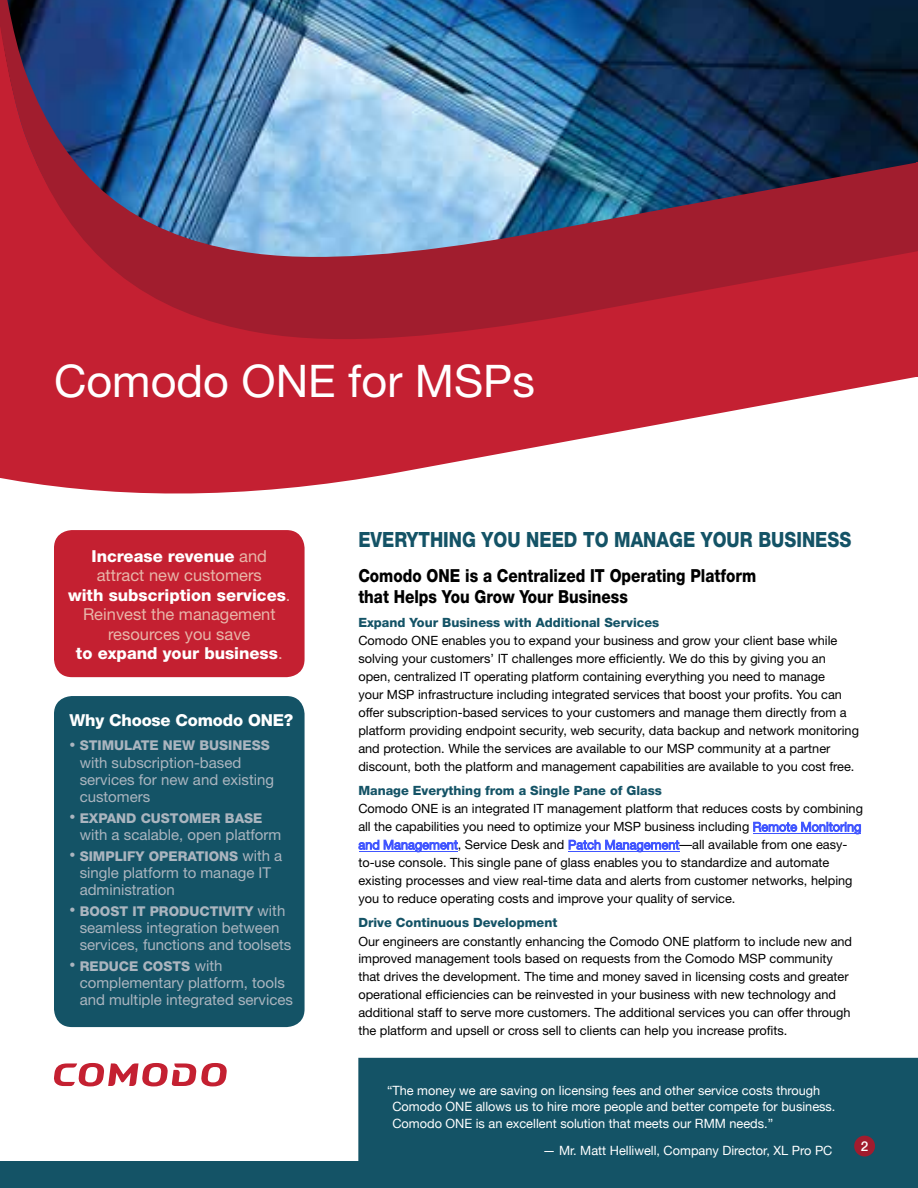
<style>
.page{position:relative;width:918px;height:1188px;background:#fff}
.page>*{position:absolute;margin:0;border:0;box-sizing:border-box;transform-origin:0 0}
.t1{font:45px "Helvetica Neue";color:#fff}
.t2{font:800 21px "Helvetica Neue";color:#145366;scale:.85 1}
.t3{font:800 18px/21px "Helvetica Neue";color:#000;scale:.85 1}
.t4{font:16.5px/19.5px "Helvetica Neue";color:#e8b6a9;text-align:center}
.t5{font:800 16.5px "Helvetica Neue";letter-spacing:-.01em;color:#fff}
.t6{font:15px/17.2px "Helvetica Neue";color:#abb5bf}
.t7{font:800 13.5px "Helvetica Neue";color:#abb5bf}
.t8{font:500 13.5px "Helvetica Neue";color:#fff}
.t9{font:12.75px/18px "Helvetica Neue";color:#000}
.t10{font:12.75px/16.5px "Helvetica Neue";color:#fff}
.t11{font:800 12.75px "Helvetica Neue";color:#145366}
.s1{font-weight:800;color:#fff}
.s2{font-weight:400;font-size:12px}
.s3{font-weight:400;font-size:15px}
.s4{color:#4055ff}
</style>
<div class="page">
<svg style="left:0;top:1058px;width:918px;height:130px;fill:#145366"></svg>
<svg style="left:0;top:347px;width:916px;height:147px;fill:#c42032"></svg>
<hr style="left:916px;top:251px;width:2px;height:126px;background:#c42032">
<img style="left:0;top:0;width:918px;height:347px">
<svg style="left:0;top:0;width:7px;height:26px"></svg>
<hr style="left:916px;top:162px;width:2px;height:89px;background:#a11d2e">
<svg style="left:54px;top:1063px;width:173px;height:23px"></svg>
<div style="left:54px;top:530px;width:251px;height:147px;background:#c42031;border-radius:18px"></div>
<div style="left:54px;top:696px;width:251px;height:331px;background:#145366;border-radius:18px"></div>
<hr style="left:568px;top:851px;width:111px;height:1px;background:#4055ff">
<hr style="left:359px;top:851px;width:98px;height:1px;background:#4055ff">
<hr style="left:753px;top:833px;width:108px;height:1px;background:#4055ff">
<div style="left:854px;top:1136px;width:21px;height:21px;background:#a11c2e;border-radius:50%"></div>
<h1 class="t1" style="left:54px;top:354px;width:482px">Comodo ONE for MSPs</h1>
<p class="t4" style="left:68px;top:546px;width:224px"><span class="s1">Increase revenue</span> and attract new customers<br><span class="s1">with subscription services</span>.<br>Reinvest the management resources you save<br><span class="s1">to expand your business</span>.</p>
<p class="t5" style="left:70px;top:711px;width:225px">Why Choose Comodo ONE?</p>
<p class="t7" style="left:70px;top:737px;width:202px"><span class="s2">•</span> STIMULATE NEW BUSINESS</p>
<p class="t6" style="left:80px;top:753px;width:196px">with subscription-based services for new and existing customers</p>
<p class="t7" style="left:70px;top:810px;width:194px"><span class="s2">•</span> EXPAND CUSTOMER BASE</p>
<p class="t6" style="left:80px;top:826px;width:203px">with a scalable, open platform</p>
<p class="t7" style="left:70px;top:848px;width:214px"><span class="s2">•</span> SIMPLIFY OPERATIONS <span class="s3">with a</span></p>
<p class="t6" style="left:80px;top:864px;width:193px">single platform to manage IT administration</p>
<p class="t7" style="left:70px;top:903px;width:217px"><span class="s2">•</span> BOOST IT PRODUCTIVITY <span class="s3">with</span></p>
<p class="t6" style="left:80px;top:919px;width:213px">seamless integration between services, functions and toolsets</p>
<p class="t7" style="left:70px;top:958px;width:155px"><span class="s2">•</span> REDUCE COSTS <span class="s3">with</span></p>
<p class="t6" style="left:80px;top:974px;width:215px">complementary platform, tools and multiple integrated services</p>
<h2 class="t2" style="left:358px;top:527px;width:581px">EVERYTHING YOU NEED TO MANAGE YOUR BUSINESS</h2>
<h3 class="t3" style="left:358px;top:565px;width:470px">Comodo ONE is a Centralized IT Operating Platform that Helps You Grow Your Business</h3>
<p class="t11" style="left:358px;top:615px;width:302px">Expand Your Business with Additional Services</p>
<p class="t9" style="left:358px;top:631px;width:502px">Comodo ONE enables you to expand your business and grow your client base while solving your customers’ IT challenges more efficiently. We do this by giving you an open, centralized IT operating platform containing everything you need to manage<br>your MSP infrastructure including integrated services that boost your profits. You can offer subscription-based services to your customers and manage them directly from a platform providing endpoint security, web security, data backup and network monitoring and protection. While the services are available to our MSP community at a partner discount, both the platform and management capabilities are available to you cost free.</p>
<p class="t11" style="left:358px;top:783px;width:305px">Manage Everything from a Single Pane of Glass</p>
<p class="t9" style="left:358px;top:800px;width:506px">Comodo ONE is an integrated IT management platform that reduces costs by combining all the capabilities you need to optimize your MSP business including <span class="s4">Remote Monitoring and Management</span>, Service Desk and <span class="s4">Patch Management</span>—all available from one easy&shy;to-use console. This single pane of glass enables you to standardize and automate existing processes and view real-time data and alerts from customer networks, helping you to reduce operating costs and improve your quality of service.</p>
<p class="t11" style="left:358px;top:915px;width:201px">Drive Continuous Development</p>
<p class="t9" style="left:358px;top:932px;width:495px">Our engineers are constantly enhancing the Comodo ONE platform to include new and improved management tools based on requests from the Comodo MSP community that drives the development. The time and money saved in licensing costs and greater operational efficiencies can be reinvested in your business with new technology and additional staff to serve more customers. The additional services you can offer through the platform and upsell or cross sell to clients can help you increase profits.</p>
<p class="t10" style="left:392px;top:1081px;width:445px;text-indent:-5px">“The money we are saving on licensing fees and other service costs through<br>Comodo ONE allows us to hire more people and better compete for business.<br>Comodo ONE is an excellent solution that meets our RMM needs.”</p>
<p class="t10" style="left:543px;top:1142px;width:291px">— Mr. Matt Helliwell, Company Director, XL Pro PC</p>
<p class="t8" style="left:861px;top:1135px;width:9px">2</p>
</div>
